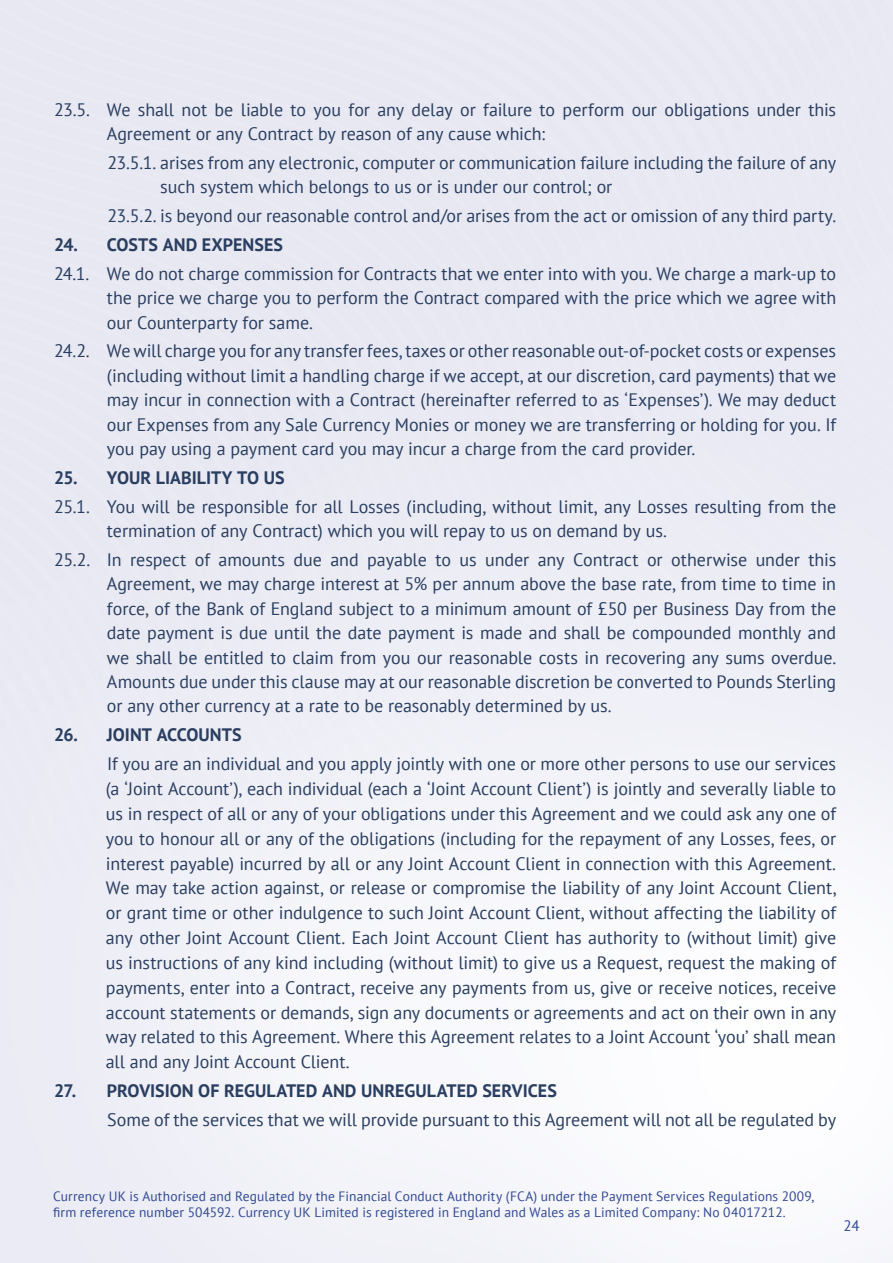
<style>
.page{position:relative;width:893px;height:1263px;background:#fff}
.page>*{position:absolute;margin:0;border:0;box-sizing:border-box;transform-origin:0 0}
.No_Spacing{font:18px/24.5px "PT Sans";letter-spacing:-.005em;color:#293e60;text-align:justify}
.Heading_3{font:18px/24.6px "PT Sans";letter-spacing:-.005em;color:#293e60}
.t1{font:700 18px "PT Sans";color:#293e60}
.t2{font:15px "PT Sans";color:#304891}
.t3{font:13.5px/16.2px "PT Sans";letter-spacing:.01em;color:#304891}
</style>
<div class="page">
<p class="No_Spacing" style="left:107px;top:97px;width:731px;text-indent:-53px">23.5. We shall not be liable to you for any delay or failure to perform our obligations under this<br>Agreement or any Contract by reason of any cause which:</p>
<p class="Heading_3" style="left:160px;top:150px;width:677px;text-indent:-53px">23.5.1. arises from any electronic, computer or communication failure including the failure of any such system which belongs to us or is under our control; or</p>
<p class="Heading_3" style="left:107px;top:203px;width:730px">23.5.2. is beyond our reasonable control and/or arises from the act or omission of any third party.</p>
<p class="t1" style="left:54px;top:233px;width:230px">24. COSTS AND EXPENSES</p>
<p class="No_Spacing" style="left:107px;top:261px;width:731px;text-indent:-53px">24.1. We do not charge commission for Contracts that we enter into with you. We charge a mark-up to the price we charge you to perform the Contract compared with the price which we agree with our Counterparty for same.</p>
<p class="No_Spacing" style="left:107px;top:338px;width:731px;text-indent:-53px">24.2. We will charge you for any transfer fees, taxes or other reasonable out-of-pocket costs or expenses (including without limit a handling charge if we accept, at our discretion, card payments) that we may incur in connection with a Contract (hereinafter referred to as ‘Expenses’). We may deduct our Expenses from any Sale Currency Monies or money we are transferring or holding for you. If you pay using a payment card you may incur a charge from the card provider.</p>
<p class="t1" style="left:54px;top:466px;width:232px">25. YOUR LIABILITY TO US</p>
<p class="No_Spacing" style="left:107px;top:494px;width:731px;text-indent:-53px">25.1. You will be responsible for all Losses (including, without limit, any Losses resulting from the termination of any Contract) which you will repay to us on demand by us.</p>
<p class="No_Spacing" style="left:107px;top:547px;width:731px;text-indent:-53px">25.2. In respect of amounts due and payable to us under any Contract or otherwise under this Agreement, we may charge interest at 5% per annum above the base rate, from time to time in force, of the Bank of England subject to a minimum amount of £50 per Business Day from the date payment is due until the date payment is made and shall be compounded monthly and we shall be entitled to claim from you our reasonable costs in recovering any sums overdue.<br>Amounts due under this clause may at our reasonable discretion be converted to Pounds Sterling or any other currency at a rate to be reasonably determined by us.</p>
<p class="t1" style="left:54px;top:723px;width:189px">26. JOINT ACCOUNTS</p>
<p class="No_Spacing" style="left:106px;top:751px;width:732px">If you are an individual and you apply jointly with one or more other persons to use our services (a ‘Joint Account’), each individual (each a ‘Joint Account Client’) is jointly and severally liable to us in respect of all or any of your obligations under this Agreement and we could ask any one of you to honour all or any of the obligations (including for the repayment of any Losses, fees, or interest payable) incurred by all or any Joint Account Client in connection with this Agreement.<br>We may take action against, or release or compromise the liability of any Joint Account Client, or grant time or other indulgence to such Joint Account Client, without affecting the liability of any other Joint Account Client. Each Joint Account Client has authority to (without limit) give us instructions of any kind including (without limit) to give us a Request, request the making of payments, enter into a Contract, receive any payments from us, give or receive notices, receive account statements or demands, sign any documents or agreements and act on their own in any way related to this Agreement. Where this Agreement relates to a Joint Account ‘you’ shall mean all and any Joint Account Client.</p>
<p class="t1" style="left:54px;top:1078px;width:504px">27. PROVISION OF REGULATED AND UNREGULATED SERVICES</p>
<p class="No_Spacing" style="left:107px;top:1107px;width:731px">Some of the services that we will provide pursuant to this Agreement will not all be regulated by</p>
<p class="t3" style="left:53px;top:1187px;width:762px">Currency UK is Authorised and Regulated by the Financial Conduct Authority (FCA) under the Payment Services Regulations 2009, firm reference number 504592. Currency UK Limited is registered in England and Wales as a Limited Company: No 04017212.</p>
<p class="t2" style="left:843px;top:1216px;width:18px">24</p>
</div>
